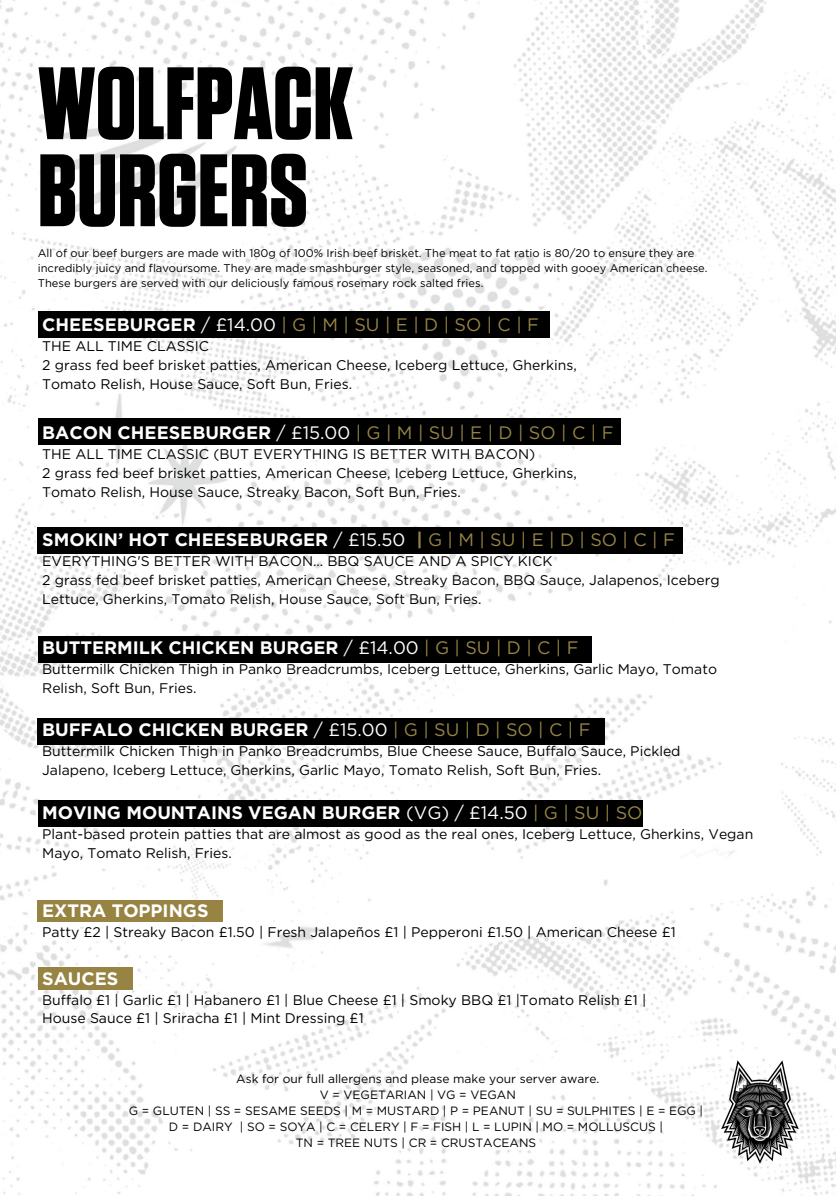
<style>
.page{position:relative;width:836px;height:1196px;background:#fff}
.page>*{position:absolute;margin:0;border:0;box-sizing:border-box;transform-origin:0 0}
.t1{font:700 102.6px/87px "Tungsten";color:#000}
.t2{font:700 18px "Gotham";color:#fff}
.t3{font:18px "Gotham";color:#978443}
.t4{font:14px/19.2px "Gotham";color:#000}
.t5{font:12px/16px "Gotham";color:#000;text-align:center}
.t6{font:11.2px "Gotham";color:#000}
.s1{font-weight:700;color:#fff}
.s2{color:#fff}
.s3{font-weight:400}
.s4{color:#978443}
.s5{font-weight:400;color:#978443}
</style>
<div class="page">
<img style="left:0;top:0;width:836px;height:1195px">
<img style="left:716px;top:1052px;width:87px;height:119px">
<div style="left:38px;top:311px;width:511px;height:27px;background:#000"></div>
<div style="left:38px;top:418px;width:582px;height:27px;background:#000"></div>
<div style="left:38px;top:527px;width:644px;height:27px;background:#000"></div>
<div style="left:38px;top:636px;width:553px;height:27px;background:#000"></div>
<div style="left:38px;top:718px;width:567px;height:26px;background:#000"></div>
<div style="left:38px;top:800px;width:604px;height:26px;background:#000"></div>
<div style="left:38px;top:900px;width:185px;height:22px;background:#978443"></div>
<div style="left:38px;top:967px;width:94px;height:22px;background:#978443"></div>
<h1 class="t1" style="left:38px;top:65px;width:316px">WOLFPACK<br>BURGERS</h1>
<h2 class="t6" style="left:38px;top:248px;width:658px">All of our beef burgers are made with 180g of 100% Irish beef brisket. The meat to fat ratio is 80/20 to ensure they are</h2>
<h3 class="t6" style="left:38px;top:263px;width:671px">incredibly juicy and flavoursome. They are made smashburger style, seasoned, and topped with gooey American cheese.</h3>
<p class="t6" style="left:38px;top:278px;width:447px">These burgers are served with our deliciously famous rosemary rock salted fries.</p>
<p class="t3" style="left:42px;top:314px;width:498px"><span class="s1">CHEESEBURGER</span> <span class="s2">/ £14.00</span> | G | M | SU | E | D | SO | C | F</p>
<p class="t4" style="left:42px;top:336px;width:536px">THE ALL TIME CLASSIC<br>2 grass fed beef brisket patties, American Cheese, Iceberg Lettuce, Gherkins,<br>Tomato Relish, House Sauce, Soft Bun, Fries.</p>
<p class="t3" style="left:42px;top:421px;width:572px"><span class="s1">BACON CHEESEBURGER</span> <span class="s2">/ £15.00</span> | G | M | SU | E | D | SO | C | F</p>
<p class="t4" style="left:42px;top:444px;width:536px">THE ALL TIME CLASSIC (BUT EVERYTHING IS BETTER WITH BACON)<br>2 grass fed beef brisket patties, American Cheese, Iceberg Lettuce, Gherkins,<br>Tomato Relish, House Sauce, Streaky Bacon, Soft Bun, Fries.</p>
<p class="t2" style="left:42px;top:529px;width:634px">SMOKIN’ HOT CHEESEBURGER <span class="s3">/ £15.50</span> <span class="s4">|</span> <span class="s5">G | M | SU | E | D | SO | C | F</span></p>
<p class="t4" style="left:42px;top:551px;width:679px">EVERYTHING'S BETTER WITH BACON… BBQ SAUCE AND A SPICY KICK<br>2 grass fed beef brisket patties, American Cheese, Streaky Bacon, BBQ Sauce, Jalapenos, Iceberg<br>Lettuce, Gherkins, Tomato Relish, House Sauce, Soft Bun, Fries.</p>
<p class="t2" style="left:42px;top:636px;width:538px">BUTTERMILK CHICKEN BURGER <span class="s3">/ £14.00</span> <span class="s5">| G | SU | D | C | F</span></p>
<p class="t4" style="left:42px;top:659px;width:676px">Buttermilk Chicken Thigh in Panko Breadcrumbs, Iceberg Lettuce, Gherkins, Garlic Mayo, Tomato<br>Relish, Soft Bun, Fries.</p>
<p class="t2" style="left:42px;top:719px;width:550px">BUFFALO CHICKEN BURGER <span class="s3">/ £15.00</span> <span class="s5">| G | SU | D | SO | C | F</span></p>
<p class="t4" style="left:42px;top:741px;width:640px">Buttermilk Chicken Thigh in Panko Breadcrumbs, Blue Cheese Sauce, Buffalo Sauce, Pickled<br>Jalapeno, Iceberg Lettuce, Gherkins, Garlic Mayo, Tomato Relish, Soft Bun, Fries.</p>
<p class="t2" style="left:42px;top:801px;width:602px">MOVING MOUNTAINS VEGAN BURGER <span class="s3">(VG) / £14.50</span> <span class="s5">| G | SU | SO</span></p>
<p class="t4" style="left:42px;top:824px;width:712px">Plant-based protein patties that are almost as good as the real ones, Iceberg Lettuce, Gherkins, Vegan<br>Mayo, Tomato Relish, Fries.</p>
<p class="t2" style="left:42px;top:899px;width:168px">EXTRA TOPPINGS</p>
<p class="t4" style="left:42px;top:922px;width:635px">Patty £2 | Streaky Bacon £1.50 | Fresh Jalapeños £1 | Pepperoni £1.50 | American Cheese £1</p>
<p class="t2" style="left:42px;top:967px;width:78px">SAUCES</p>
<p class="t4" style="left:42px;top:990px;width:605px;line-height:18.6px">Buffalo £1 | Garlic £1 | Habanero £1 | Blue Cheese £1 | Smoky BBQ £1 |Tomato Relish £1 |<br>House Sauce £1 | Sriracha £1 | Mint Dressing £1</p>
<h2 class="t5" style="left:129px;top:1071px;width:576px">Ask for our full allergens and please make your server aware.<br>V = VEGETARIAN | VG = VEGAN<br>G = GLUTEN | SS = SESAME SEEDS | M = MUSTARD | P = PEANUT | SU = SULPHITES | E = EGG | D = DAIRY | SO = SOYA | C = CELERY | F = FISH | L = LUPIN | MO = MOLLUSCUS |<br>TN = TREE NUTS | CR = CRUSTACEANS</h2>
</div>
